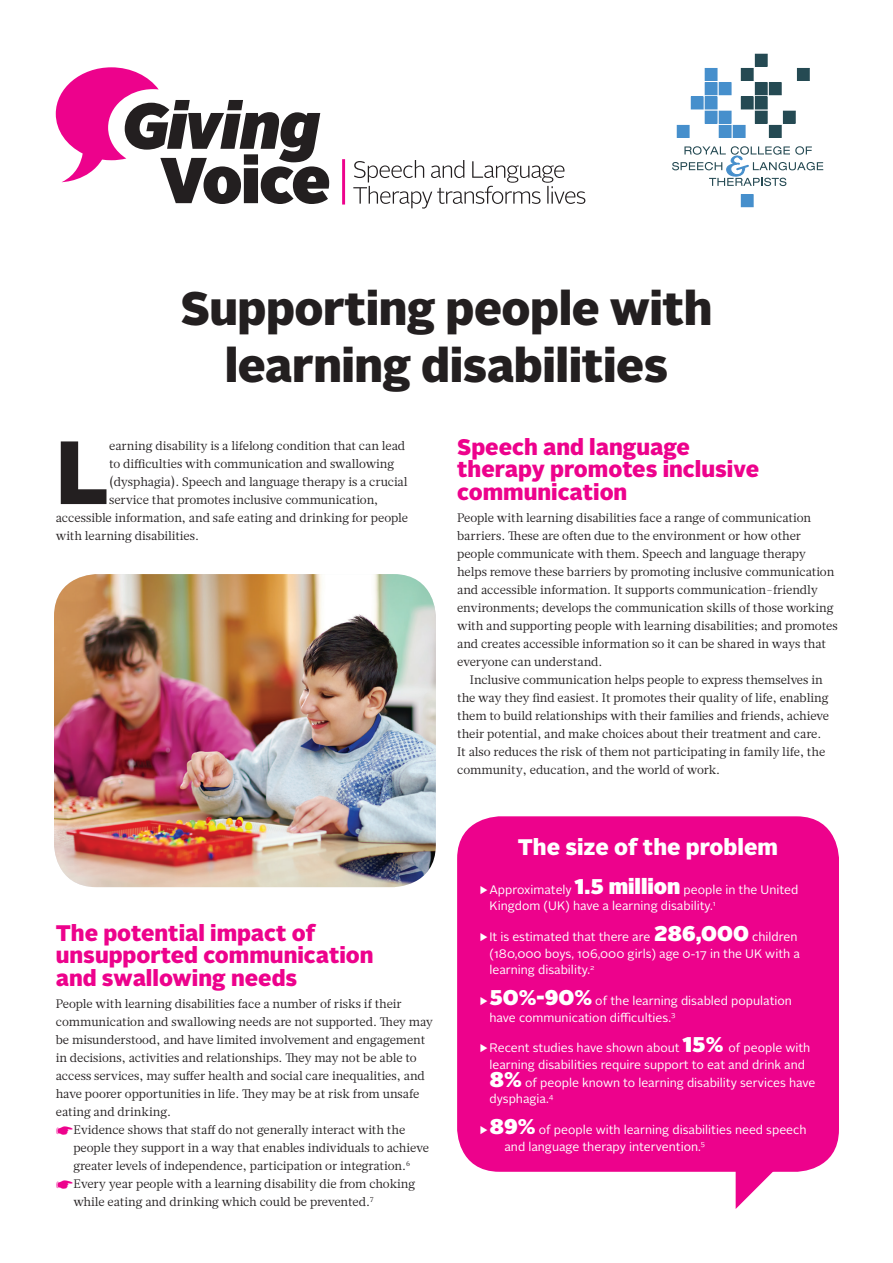
<style>
.page{position:relative;width:893px;height:1263px;background:#fff}
.page>*{position:absolute;margin:0;border:0;box-sizing:border-box;transform-origin:0 0}
.t1{font:900 89.4px "Alright Sans";color:#231f20}
.Main_head_01{font:900 46.95px/57px "Alright Sans";letter-spacing:-.01em;color:#231f20;text-align:center}
.Main_head_01-2{font:900 22.5px/22.5px "Alright Sans";color:#ed028c}
.Main_head_01-3{font:900 22.5px "Alright Sans";color:#fff}
.t2{font:12.3px/18px "Glosa Text";color:#231f20}
.t3{font:12.3px/16.5px "Alright Sans";color:#fff}
.s1{color:#ed028c}
.s2{font-weight:900;font-size:21.3px}
</style>
<div class="page">
<svg style="left:56px;top:67px;width:273px;height:137px"></svg>
<svg style="left:353px;top:160px;width:232px;height:49px"></svg>
<hr style="left:342px;top:159px;width:3px;height:46px;background:#ed028c">
<div style="left:705px;top:68px;width:12px;height:13px;background:#468fcc"></div>
<div style="left:705px;top:83px;width:12px;height:12px;background:#468fcc"></div>
<div style="left:705px;top:82px;width:12px;height:13px;border:1px solid #468fcc"></div>
<div style="left:705px;top:97px;width:12px;height:12px;background:#468fcc"></div>
<div style="left:705px;top:111px;width:12px;height:12px;background:#468fcc"></div>
<div style="left:677px;top:125px;width:12px;height:12px;background:#468fcc"></div>
<div style="left:677px;top:125px;width:12px;height:13px;border:1px solid #468fcc"></div>
<div style="left:691px;top:97px;width:12px;height:12px;background:#468fcc"></div>
<div style="left:719px;top:111px;width:12px;height:12px;background:#468fcc"></div>
<div style="left:719px;top:125px;width:12px;height:12px;background:#468fcc"></div>
<div style="left:719px;top:125px;width:12px;height:13px;border:1px solid #468fcc"></div>
<div style="left:733px;top:125px;width:12px;height:12px;background:#468fcc"></div>
<div style="left:733px;top:125px;width:12px;height:13px;border:1px solid #468fcc"></div>
<div style="left:719px;top:83px;width:12px;height:12px;background:#468fcc"></div>
<div style="left:719px;top:82px;width:12px;height:13px;border:1px solid #468fcc"></div>
<div style="left:741px;top:195px;width:12px;height:12px;background:#468fcc"></div>
<div style="left:741px;top:194px;width:12px;height:13px;border:1px solid #468fcc"></div>
<div style="left:755px;top:54px;width:12px;height:12px;background:#254a53"></div>
<div style="left:741px;top:68px;width:12px;height:12px;background:#254a53"></div>
<div style="left:741px;top:68px;width:12px;height:13px;border:1px solid #254a53"></div>
<div style="left:797px;top:68px;width:12px;height:12px;background:#254a53"></div>
<div style="left:797px;top:68px;width:12px;height:13px;border:1px solid #254a53"></div>
<div style="left:755px;top:83px;width:12px;height:12px;background:#254a53"></div>
<div style="left:755px;top:82px;width:12px;height:13px;border:1px solid #254a53"></div>
<div style="left:769px;top:83px;width:12px;height:12px;background:#254a53"></div>
<div style="left:769px;top:82px;width:12px;height:13px;border:1px solid #254a53"></div>
<div style="left:741px;top:97px;width:12px;height:12px;background:#254a53"></div>
<div style="left:755px;top:97px;width:12px;height:12px;background:#254a53"></div>
<div style="left:755px;top:111px;width:12px;height:12px;background:#254a53"></div>
<div style="left:783px;top:111px;width:12px;height:12px;background:#254a53"></div>
<div style="left:769px;top:125px;width:12px;height:12px;background:#254a53"></div>
<div style="left:769px;top:125px;width:12px;height:13px;border:1px solid #254a53"></div>
<svg style="left:672px;top:146px;width:151px;height:40px"></svg>
<div style="left:457px;top:816px;width:382px;height:356px;background:#ed028c;border-radius:43px"></div>
<svg style="left:736px;top:1171px;width:39px;height:38px"></svg>
<img style="left:54px;top:574px;width:382px;height:313px">
<p class="Main_head_01" style="left:180px;top:280px;width:534px">Supporting people with learning disabilities</p>
<p class="t1" style="left:56px;top:409px;width:55px">L</p>
<p class="t2" style="left:109px;top:437px;width:298px">earning disability is a lifelong condition that can lead</p>
<p class="t2" style="left:109px;top:455px;width:287px">to difficulties with communication and swallowing</p>
<p class="t2" style="left:109px;top:473px;width:300px">(dysphagia). Speech and language therapy is a crucial</p>
<p class="t2" style="left:109px;top:491px;width:271px">service that promotes inclusive communication,</p>
<p class="t2" style="left:56px;top:509px;width:354px">accessible information, and safe eating and drinking for people</p>
<p class="t2" style="left:56px;top:527px;width:145px">with learning disabilities.</p>
<p class="Main_head_01-2" style="left:56px;top:921px;width:319px">The potential impact of unsupported communication and swallowing needs</p>
<p class="t2" style="left:56px;top:995px;width:379px">People with learning disabilities face a number of risks if their communication and swallowing needs are not supported. They may be misunderstood, and have limited involvement and engagement in decisions, activities and relationships. They may not be able to access services, may suffer health and social care inequalities, and have poorer opportunities in life. They may be at risk from unsafe eating and drinking.</p>
<p class="t2" style="left:73px;top:1121px;width:357px;text-indent:-18px"><span class="s1">☛</span>Evidence shows that staff do not generally interact with the people they support in a way that enables individuals to achieve greater levels of independence, participation or integration.<sup>6</sup></p>
<p class="t2" style="left:73px;top:1175px;width:343px;text-indent:-18px"><span class="s1">☛</span>Every year people with a learning disability die from choking while eating and drinking which could be prevented.<sup>7</sup></p>
<p class="Main_head_01-2" style="left:457px;top:435px;width:303px">Speech and language therapy promotes inclusive communication</p>
<p class="t2" style="left:457px;top:509px;width:382px">People with learning disabilities face a range of communication barriers. These are often due to the environment or how other people communicate with them. Speech and language therapy helps remove these barriers by promoting inclusive communication and accessible information. It supports communication-friendly environments; develops the communication skills of those working with and supporting people with learning disabilities; and promotes and creates accessible information so it can be shared in ways that everyone can understand.</p>
<p class="t2" style="left:457px;top:671px;width:374px;text-indent:13px">Inclusive communication helps people to express themselves in the way they find easiest. It promotes their quality of life, enabling them to build relationships with their families and friends, achieve their potential, and make choices about their treatment and care.<br>It also reduces the risk of them not participating in family life, the community, education, and the world of work.</p>
<p class="Main_head_01-3" style="left:518px;top:831px;width:262px">The size of the problem</p>
<p class="t3" style="left:489px;top:882px;width:310px;text-indent:-11px">▶Approximately <span class="s2">1.5 million</span> people in the United<br>Kingdom (UK) have a learning disability.<sup>1</sup></p>
<p class="t3" style="left:489px;top:929px;width:312px;text-indent:-11px">▶It is estimated that there are <span class="s2">286,000</span> children (180,000 boys, 106,000 girls) age 0-17 in the UK with a learning disability.<sup>2</sup></p>
<p class="t3" style="left:489px;top:993px;width:304px;text-indent:-11px">▶<span class="s2">50%-90%</span> of the learning disabled population have communication difficulties.<sup>3</sup></p>
<p class="t3" style="left:478px;top:1040px;width:333px;text-align:center">▶Recent studies have shown about <span class="s2">15%</span> of people with learning disabilities require support to eat and drink and</p>
<p class="t3" style="left:489px;top:1074px;width:328px"><span class="s2">8%</span> of people known to learning disability services have dysphagia.<sup>4</sup></p>
<p class="t3" style="left:504px;top:1122px;width:304px;text-indent:-26px">▶<span class="s2">89%</span> of people with learning disabilities need speech and language therapy intervention.<sup>5</sup></p>
</div>
